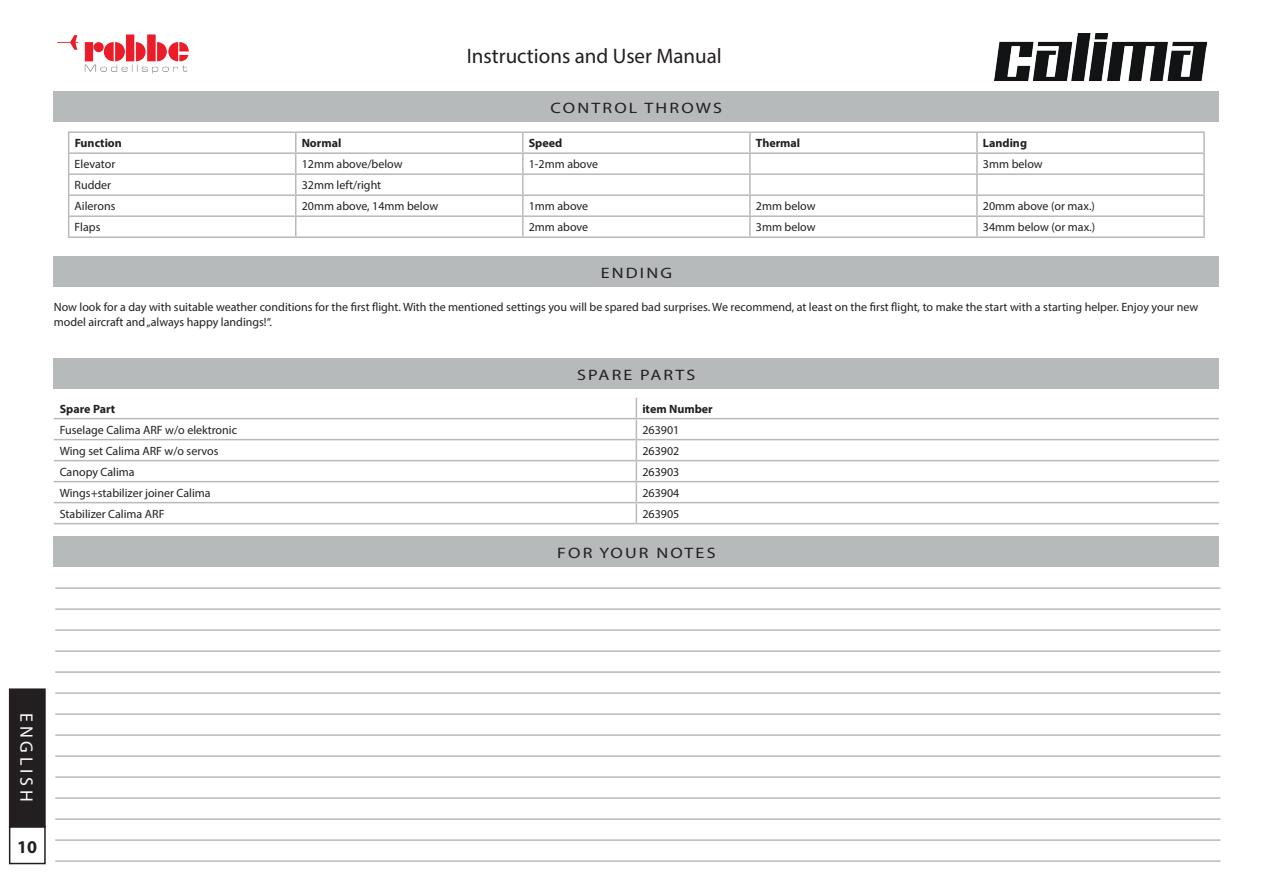
<style>
.page{position:relative;width:1263px;height:893px;background:#fff}
.page>*{position:absolute;margin:0;border:0;box-sizing:border-box;transform-origin:0 0}
.t1{font:21px "Myriad Pro";color:#231f20}
.t2{font:18px "Myriad Pro";letter-spacing:.21em;color:#fff}
.t3{font:700 18px "Myriad Pro";color:#231f20}
.t4{font:15.15px "Myriad Pro";letter-spacing:.12em;color:#231f20;scale:1.19 1}
.t5{font:12px/14.4px "Myriad Pro";color:#231f20}
.t6{font:700 12px "Myriad Pro";color:#231f20}
</style>
<div class="page">
<div style="left:10px;top:689px;width:35px;height:138px;background:#231f20"></div>
<div style="left:9px;top:688px;width:37px;height:139px;border:2px solid #231f20"></div>
<div style="left:9px;top:826px;width:37px;height:38px;border:2px solid #231f20"></div>
<img style="left:57px;top:34px;width:132px;height:40px">
<img style="left:995px;top:33px;width:211px;height:47px">
<div style="left:54px;top:91px;width:1165px;height:31px;background:#b7baba"></div>
<hr style="left:68px;top:152px;width:228px;height:2px;background:#b7baba">
<hr style="left:296px;top:152px;width:227px;height:2px;background:#b7baba">
<hr style="left:523px;top:152px;width:227px;height:2px;background:#b7baba">
<hr style="left:750px;top:152px;width:227px;height:2px;background:#b7baba">
<hr style="left:977px;top:152px;width:228px;height:2px;background:#b7baba">
<hr style="left:68px;top:173px;width:228px;height:2px;background:#b7baba">
<hr style="left:296px;top:173px;width:227px;height:2px;background:#b7baba">
<hr style="left:523px;top:173px;width:227px;height:2px;background:#b7baba">
<hr style="left:750px;top:173px;width:227px;height:2px;background:#b7baba">
<hr style="left:977px;top:173px;width:228px;height:2px;background:#b7baba">
<hr style="left:68px;top:194px;width:228px;height:2px;background:#b7baba">
<hr style="left:296px;top:194px;width:227px;height:2px;background:#b7baba">
<hr style="left:523px;top:194px;width:227px;height:2px;background:#b7baba">
<hr style="left:750px;top:194px;width:227px;height:2px;background:#b7baba">
<hr style="left:977px;top:194px;width:228px;height:2px;background:#b7baba">
<hr style="left:68px;top:215px;width:228px;height:2px;background:#b7baba">
<hr style="left:296px;top:215px;width:227px;height:2px;background:#b7baba">
<hr style="left:523px;top:215px;width:227px;height:2px;background:#b7baba">
<hr style="left:750px;top:215px;width:227px;height:2px;background:#b7baba">
<hr style="left:977px;top:215px;width:228px;height:2px;background:#b7baba">
<hr style="left:68px;top:131px;width:228px;height:2px;background:#b7baba">
<hr style="left:296px;top:131px;width:227px;height:2px;background:#b7baba">
<hr style="left:523px;top:131px;width:227px;height:2px;background:#b7baba">
<hr style="left:750px;top:131px;width:227px;height:2px;background:#b7baba">
<hr style="left:977px;top:131px;width:228px;height:2px;background:#b7baba">
<svg style="left:68px;top:133px;width:1px;height:103px"></svg>
<svg style="left:295px;top:133px;width:1px;height:103px"></svg>
<svg style="left:522px;top:133px;width:2px;height:103px"></svg>
<svg style="left:749px;top:133px;width:2px;height:103px"></svg>
<svg style="left:976px;top:133px;width:2px;height:103px"></svg>
<svg style="left:1203px;top:133px;width:2px;height:103px"></svg>
<hr style="left:68px;top:236px;width:228px;height:2px;background:#b7baba">
<hr style="left:296px;top:236px;width:227px;height:2px;background:#b7baba">
<hr style="left:523px;top:236px;width:227px;height:2px;background:#b7baba">
<hr style="left:750px;top:236px;width:227px;height:2px;background:#b7baba">
<hr style="left:977px;top:236px;width:228px;height:2px;background:#b7baba">
<div style="left:54px;top:256px;width:1165px;height:31px;background:#b7baba"></div>
<div style="left:54px;top:358px;width:1165px;height:31px;background:#b7baba"></div>
<div style="left:54px;top:536px;width:1165px;height:31px;background:#b7baba"></div>
<hr style="left:54px;top:418px;width:582px;height:1px;background:#b7baba">
<hr style="left:636px;top:418px;width:583px;height:1px;background:#b7baba">
<hr style="left:54px;top:439px;width:582px;height:1px;background:#b7baba">
<hr style="left:636px;top:439px;width:583px;height:1px;background:#b7baba">
<hr style="left:54px;top:460px;width:582px;height:1px;background:#b7baba">
<hr style="left:636px;top:460px;width:583px;height:1px;background:#b7baba">
<hr style="left:54px;top:481px;width:582px;height:1px;background:#b7baba">
<hr style="left:636px;top:481px;width:583px;height:1px;background:#b7baba">
<hr style="left:54px;top:502px;width:582px;height:1px;background:#b7baba">
<hr style="left:636px;top:502px;width:583px;height:1px;background:#b7baba">
<svg style="left:636px;top:398px;width:1px;height:125px"></svg>
<hr style="left:54px;top:523px;width:582px;height:1px;background:#b7baba">
<hr style="left:636px;top:523px;width:583px;height:1px;background:#b7baba">
<hr style="left:55px;top:587px;width:1165px;height:2px;background:#b7baba">
<hr style="left:55px;top:608px;width:1165px;height:2px;background:#b7baba">
<hr style="left:55px;top:629px;width:1165px;height:2px;background:#b7baba">
<hr style="left:55px;top:650px;width:1165px;height:2px;background:#b7baba">
<hr style="left:55px;top:671px;width:1165px;height:2px;background:#b7baba">
<hr style="left:55px;top:692px;width:1165px;height:2px;background:#b7baba">
<hr style="left:55px;top:713px;width:1165px;height:2px;background:#b7baba">
<hr style="left:55px;top:734px;width:1165px;height:2px;background:#b7baba">
<hr style="left:55px;top:755px;width:1165px;height:2px;background:#b7baba">
<hr style="left:55px;top:776px;width:1165px;height:2px;background:#b7baba">
<hr style="left:55px;top:797px;width:1165px;height:2px;background:#b7baba">
<hr style="left:55px;top:818px;width:1165px;height:2px;background:#b7baba">
<hr style="left:55px;top:839px;width:1165px;height:2px;background:#b7baba">
<hr style="left:55px;top:860px;width:1165px;height:2px;background:#b7baba">
<h1 class="t1" style="left:467px;top:43px;width:257px">Instructions and User Manual</h1>
<p class="t4" style="left:550px;top:99px;width:146px">CONTROL THROWS</p>
<p class="t6" style="left:75px;top:135px;width:49px">Function</p>
<p class="t6" style="left:302px;top:135px;width:41px">Normal</p>
<p class="t6" style="left:529px;top:135px;width:35px">Speed</p>
<p class="t6" style="left:756px;top:135px;width:46px">Thermal</p>
<p class="t6" style="left:983px;top:135px;width:46px">Landing</p>
<p class="t5" style="left:75px;top:157px;width:42px">Elevator</p>
<p class="t5" style="left:302px;top:157px;width:102px">12mm above/below</p>
<p class="t5" style="left:529px;top:157px;width:71px">1-2mm above</p>
<p class="t5" style="left:983px;top:157px;width:61px">3mm below</p>
<p class="t5" style="left:75px;top:178px;width:38px">Rudder</p>
<p class="t5" style="left:302px;top:178px;width:81px">32mm left/right</p>
<p class="t5" style="left:75px;top:199px;width:42px">Ailerons</p>
<p class="t5" style="left:302px;top:199px;width:138px">20mm above, 14mm below</p>
<p class="t5" style="left:529px;top:199px;width:61px">1mm above</p>
<p class="t5" style="left:756px;top:199px;width:61px">2mm below</p>
<p class="t5" style="left:983px;top:199px;width:113px">20mm above (or max.)</p>
<p class="t5" style="left:75px;top:220px;width:27px">Flaps</p>
<p class="t5" style="left:529px;top:220px;width:61px">2mm above</p>
<p class="t5" style="left:756px;top:220px;width:61px">3mm below</p>
<p class="t5" style="left:983px;top:220px;width:114px">34mm below (or max.)</p>
<p class="t4" style="left:601px;top:264px;width:61px">ENDING</p>
<p class="t5" style="left:54px;top:300px;width:1146px">Now look for a day with suitable weather conditions for the first flight. With the mentioned settings you will be spared bad surprises. We recommend, at least on the first flight, to make the start with a starting helper. Enjoy your new model aircraft and „always happy landings!“.</p>
<p class="t4" style="left:577px;top:366px;width:101px">SPARE PARTS</p>
<p class="t6" style="left:60px;top:401px;width:57px">Spare Part</p>
<p class="t6" style="left:642px;top:401px;width:72px">item Number</p>
<p class="t5" style="left:60px;top:422px;width:179px">Fuselage Calima ARF w/o elektronic</p>
<p class="t5" style="left:642px;top:422px;width:38px">263901</p>
<p class="t5" style="left:60px;top:443px;width:160px">Wing set Calima ARF w/o servos</p>
<p class="t5" style="left:642px;top:443px;width:38px">263902</p>
<p class="t5" style="left:60px;top:464px;width:76px">Canopy Calima</p>
<p class="t5" style="left:642px;top:464px;width:38px">263903</p>
<p class="t5" style="left:60px;top:485px;width:152px">Wings+stabilizer joiner Calima</p>
<p class="t5" style="left:642px;top:485px;width:38px">263904</p>
<p class="t5" style="left:60px;top:506px;width:106px">Stabilizer Calima ARF</p>
<p class="t5" style="left:642px;top:506px;width:38px">263905</p>
<p class="t4" style="left:557px;top:544px;width:135px">FOR YOUR NOTES</p>
<h2 class="t2" style="left:38px;top:713px;width:90px;rotate:90deg">ENGLISH</h2>
<h2 class="t3" style="left:17px;top:835px;width:21px">10</h2>
</div>
